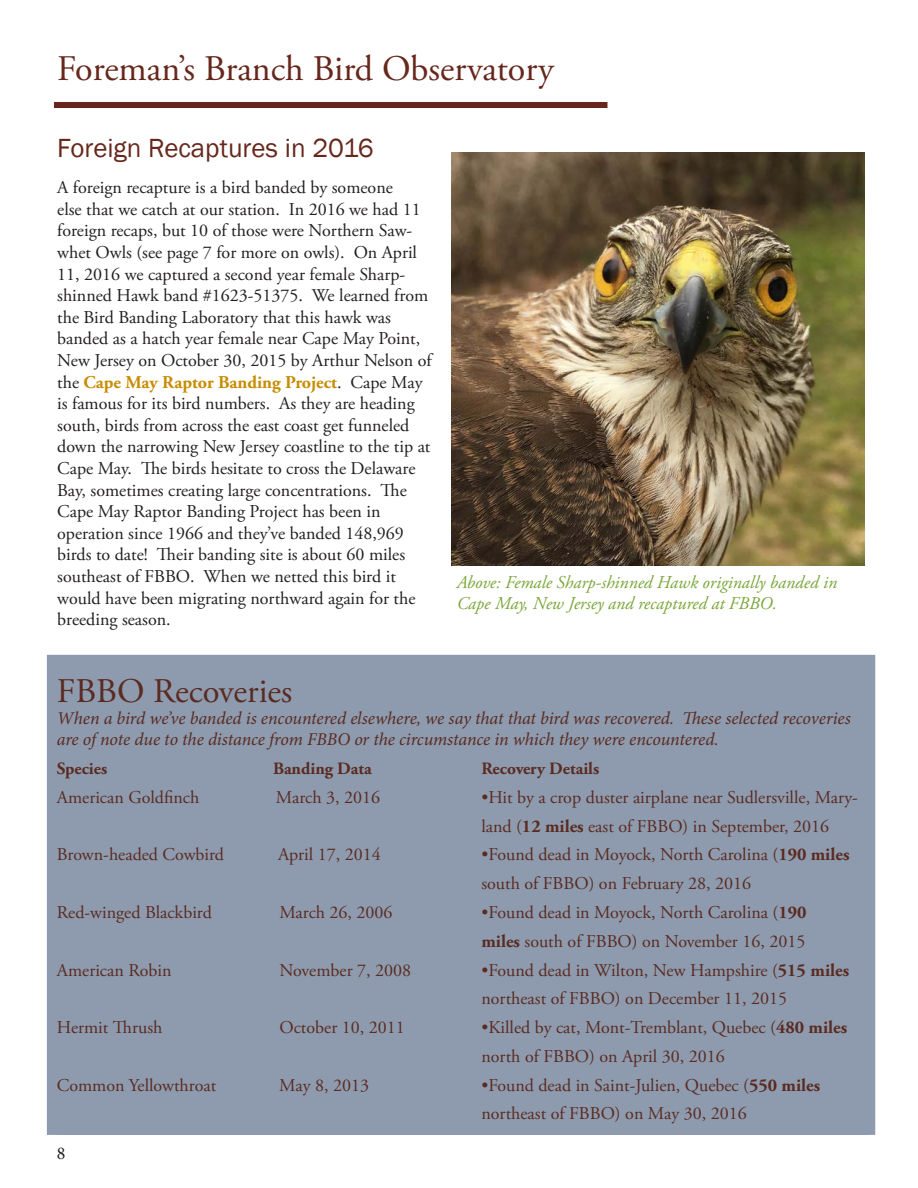
<style>
.page{position:relative;width:918px;height:1188px;background:#fff}
.page>*{position:absolute;margin:0;border:0;box-sizing:border-box;transform-origin:0 0}
.t1{font:36px "Adobe Garamond Pro";color:#66271c}
.t2{font:34.5px "Adobe Garamond Pro";color:#5a2b21}
.t3{font:27px "Franklin Gothic";color:#66271c}
.t4{font:18px/21.6px "Adobe Garamond Pro";color:#231f20}
.t5{font:18px/28.8px "Adobe Garamond Pro";color:#5a2b21}
.t6{font:italic 18px/21.6px "Minion Pro";letter-spacing:-.005em;color:#5a2b21}
.t7{font:italic 18px/21.6px "Adobe Garamond Pro";color:#79a537}
.t8{font:18px "Minion Pro";color:#231f20}
.t9{font:700 17.25px "Adobe Garamond Pro";color:#5a2b21}
.s1{font-weight:700;color:#c78c00}
.s2{font-weight:700}
</style>
<div class="page">
<div style="left:47px;top:655px;width:828px;height:480px;background:#8e9bae"></div>
<div style="left:54px;top:102px;width:554px;height:6px;background:#66271c"></div>
<img style="left:451px;top:153px;width:413px;height:413px">
<p class="t1" style="left:57px;top:47px;width:498px">Foreman’s Branch Bird Observatory</p>
<p class="t3" style="left:57px;top:131px;width:318px">Foreign Recaptures in 2016</p>
<p class="t4" style="left:57px;top:177px;width:376px">A foreign recapture is a bird banded by someone<br>else that we catch at our station. In 2016 we had 11 foreign recaps, but 10 of those were Northern Saw&shy;whet Owls (see page 7 for more on owls). On April 11, 2016 we captured a second year female Sharp&shy;shinned Hawk band #1623-51375. We learned from the Bird Banding Laboratory that this hawk was banded as a hatch year female near Cape May Point, New Jersey on October 30, 2015 by Arthur Nelson of the <span class="s1">Cape May Raptor Banding Project</span>. Cape May is famous for its bird numbers. As they are heading south, birds from across the east coast get funneled down the narrowing New Jersey coastline to the tip at Cape May. The birds hesitate to cross the Delaware Bay, sometimes creating large concentrations. The Cape May Raptor Banding Project has been in operation since 1966 and they’ve banded 148,969 birds to date! Their banding site is about 60 miles southeast of FBBO. When we netted this bird it would have been migrating northward again for the breeding season.</p>
<p class="t7" style="left:457px;top:572px;width:382px">Above: Female Sharp-shinned Hawk originally banded in<br>Cape May, New Jersey and recaptured at FBBO.</p>
<p class="t2" style="left:57px;top:670px;width:237px">FBBO Recoveries</p>
<p class="t6" style="left:57px;top:707px;width:795px">When a bird we’ve banded is encountered elsewhere, we say that that bird was recovered. These selected recoveries are of note due to the distance from FBBO or the circumstance in which they were encountered.</p>
<p class="t9" style="left:57px;top:759px;width:52px">Species</p>
<p class="t9" style="left:273px;top:759px;width:100px">Banding Data</p>
<p class="t9" style="left:481px;top:759px;width:119px">Recovery Details</p>
<p class="t5" style="left:57px;top:783px;width:144px">American Goldfinch</p>
<p class="t5" style="left:276px;top:783px;width:106px">March 3, 2016</p>
<p class="t5" style="left:481px;top:783px;width:378px">•Hit by a crop duster airplane near Sudlersville, Mary&shy;land (<span class="s2">12 miles</span> east of FBBO) in September, 2016</p>
<p class="t5" style="left:57px;top:841px;width:169px">Brown-headed Cowbird</p>
<p class="t5" style="left:278px;top:841px;width:104px">April 17, 2014</p>
<p class="t5" style="left:481px;top:841px;width:370px">•Found dead in Moyock, North Carolina (<span class="s2">190 miles </span>south of FBBO) on February 28, 2016</p>
<p class="t5" style="left:57px;top:899px;width:156px">Red-winged Blackbird</p>
<p class="t5" style="left:279px;top:899px;width:115px">March 26, 2006</p>
<p class="t5" style="left:481px;top:899px;width:327px">•Found dead in Moyock, North Carolina (<span class="s2">190 miles</span> south of FBBO) on November 16, 2015</p>
<p class="t5" style="left:57px;top:956px;width:116px">American Robin</p>
<p class="t5" style="left:280px;top:956px;width:133px">November 7, 2008</p>
<p class="t5" style="left:481px;top:956px;width:369px">•Found dead in Wilton, New Hampshire (<span class="s2">515 miles </span>northeast of FBBO) on December 11, 2015</p>
<p class="t5" style="left:57px;top:1014px;width:107px">Hermit Thrush</p>
<p class="t5" style="left:280px;top:1014px;width:127px">October 10, 2011</p>
<p class="t5" style="left:481px;top:1014px;width:367px">•Killed by cat, Mont-Tremblant, Quebec (<span class="s2">480 miles </span>north of FBBO) on April 30, 2016</p>
<p class="t5" style="left:57px;top:1071px;width:161px">Common Yellowthroat</p>
<p class="t5" style="left:279px;top:1071px;width:91px">May 8, 2013</p>
<p class="t5" style="left:481px;top:1071px;width:340px">•Found dead in Saint-Julien, Quebec (<span class="s2">550 miles </span>northeast of FBBO) on May 30, 2016</p>
<p class="t8" style="left:57px;top:1142px;width:10px">8</p>
</div>
